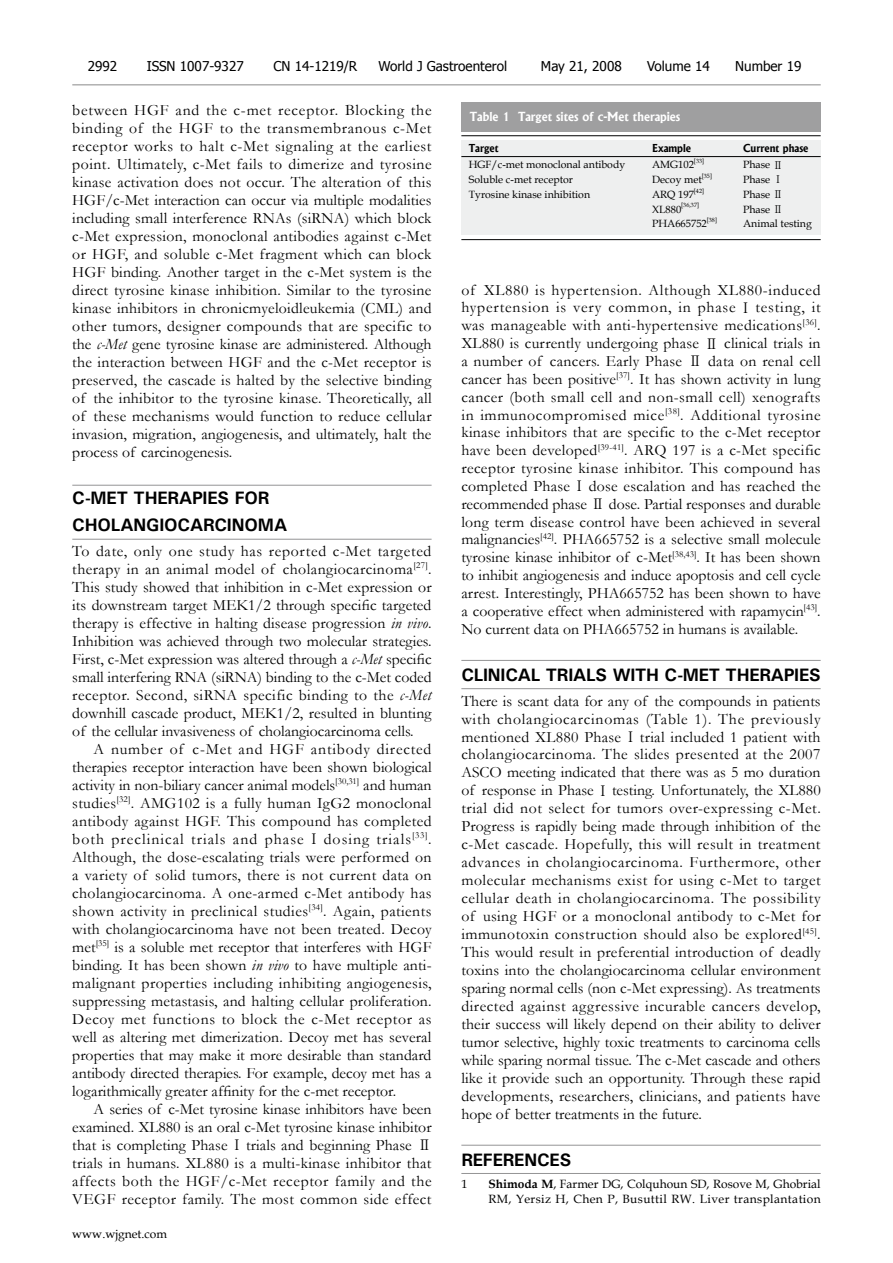
<style>
.page{position:relative;width:893px;height:1263px;background:#fff}
.page>*{position:absolute;margin:0;border:0;box-sizing:border-box;transform-origin:0 0}
.t1{font:700 18px/27px "Univers";letter-spacing:-.01em;color:#000}
.t2{font:15.75px/18px "Garamond";color:#000;text-align:justify}
.t3{font:13.5px "Tahoma";color:#000}
.t4{font:12px/15px "Book Antiqua";letter-spacing:.035em;color:#000}
.t5{font:700 12px "Albertus";color:#fff}
.t6{font:12px "Book Antiqua";color:#000}
.t7{font:10.5px "Book Antiqua";color:#000}
.t8{font:700 10.5px "Albertus";color:#000}
.t9{font:6.15px "Book Antiqua";color:#000}
.s1{font-style:italic}
.s2{font-family:"Koz Min Pro";font-size:14.25px}
.s3{font-family:"Koz Min Pro"}
.s4{font-weight:700}
</style>
<div class="page">
<hr style="left:72px;top:85px;width:749px;height:1px;background:#898989">
<div style="left:461px;top:102px;width:360px;height:29px;background:#9f9fa0"></div>
<div style="left:461px;top:140px;width:360px;height:95px;background:#eeefef"></div>
<hr style="left:461px;top:135px;width:360px;height:1px;background:#000">
<hr style="left:461px;top:156px;width:360px;height:1px;background:#000">
<hr style="left:461px;top:239px;width:360px;height:1px;background:#000">
<hr style="left:72px;top:485px;width:360px;height:1px;background:#949495">
<hr style="left:72px;top:539px;width:360px;height:1px;background:#949495">
<hr style="left:461px;top:660px;width:360px;height:1px;background:#949495">
<hr style="left:461px;top:688px;width:360px;height:1px;background:#949495">
<hr style="left:461px;top:1145px;width:360px;height:1px;background:#949495">
<hr style="left:461px;top:1173px;width:360px;height:1px;background:#949495">
<p class="t3" style="left:88px;top:57px;width:31px">2992</p>
<p class="t3" style="left:147px;top:57px;width:98px">ISSN 1007-9327</p>
<p class="t3" style="left:273px;top:57px;width:86px">CN 14-1219/R</p>
<p class="t3" style="left:378px;top:57px;width:130px">World J Gastroenterol</p>
<p class="t3" style="left:541px;top:57px;width:82px">May 21, 2008</p>
<p class="t3" style="left:647px;top:57px;width:64px">Volume 14</p>
<p class="t3" style="left:735px;top:57px;width:68px">Number 19</p>
<p class="t2" style="left:72px;top:101px;width:361px">between HGF and the c-met receptor. Blocking the binding of the HGF to the transmembranous c-Met receptor works to halt c-Met signaling at the earliest point. Ultimately, c-Met fails to dimerize and tyrosine kinase activation does not occur. The alteration of this HGF/c-Met interaction can occur via multiple modalities including small interference RNAs (siRNA) which block c-Met expression, monoclonal antibodies against c-Met or HGF, and soluble c-Met fragment which can block HGF binding. Another target in the c-Met system is the direct tyrosine kinase inhibition. Similar to the tyrosine kinase inhibitors in chronicmyeloidleukemia (CML) and other tumors, designer compounds that are specific to the <span class="s1">c-Met</span> gene tyrosine kinase are administered. Although the interaction between HGF and the c-Met receptor is preserved, the cascade is halted by the selective binding of the inhibitor to the tyrosine kinase. Theoretically, all of these mechanisms would function to reduce cellular invasion, migration, angiogenesis, and ultimately, halt the process of carcinogenesis.</p>
<p class="t1" style="left:72px;top:484px;width:217px">C-MET THERAPIES FOR<br>CHOLANGIOCARCINOMA</p>
<p class="t2" style="left:72px;top:542px;width:361px">To date, only one study has reported c-Met targeted therapy in an animal model of cholangiocarcinoma<sup>[27]</sup>.<br>This study showed that inhibition in c-Met expression or its downstream target MEK1/2 through specific targeted therapy is effective in halting disease progression <span class="s1">in vivo</span>.<br>Inhibition was achieved through two molecular strategies.<br>First, c-Met expression was altered through a <span class="s1">c-Met</span> specific small interfering RNA (siRNA) binding to the c-Met coded receptor. Second, siRNA specific binding to the <span class="s1">c-Met </span>downhill cascade product, MEK1/2, resulted in blunting of the cellular invasiveness of cholangiocarcinoma cells.</p>
<p class="t2" style="left:72px;top:740px;width:361px;text-indent:21px">A number of c-Met and HGF antibody directed therapies receptor interaction have been shown biological activity in non-biliary cancer animal models<sup>[30,31]</sup> and human studies<sup>[32]</sup>. AMG102 is a fully human IgG2 monoclonal antibody against HGF. This compound has completed both preclinical trials and phase <span class="s2">Ⅰ</span> dosing trials<sup>[33]</sup>.<br>Although, the dose-escalating trials were performed on a variety of solid tumors, there is not current data on cholangiocarcinoma. A one-armed c-Met antibody has shown activity in preclinical studies<sup>[34]</sup>. Again, patients with cholangiocarcinoma have not been treated. Decoy met<sup>[35]</sup> is a soluble met receptor that interferes with HGF binding. It has been shown <span class="s1">in vivo</span> to have multiple anti&shy;malignant properties including inhibiting angiogenesis, suppressing metastasis, and halting cellular proliferation.<br>Decoy met functions to block the c-Met receptor as well as altering met dimerization. Decoy met has several properties that may make it more desirable than standard antibody directed therapies. For example, decoy met has a logarithmically greater affinity for the c-met receptor.</p>
<p class="t2" style="left:72px;top:1100px;width:361px;text-indent:21px">A series of c-Met tyrosine kinase inhibitors have been examined. XL880 is an oral c-Met tyrosine kinase inhibitor that is completing Phase<span class="s2">Ⅰ</span>trials and beginning Phase <span class="s2">Ⅱ </span>trials in humans. XL880 is a multi-kinase inhibitor that affects both the HGF/c-Met receptor family and the VEGF receptor family. The most common side effect</p>
<p class="t6" style="left:72px;top:1225px;width:96px">www.wjgnet.com</p>
<p class="t5" style="left:470px;top:109px;width:212px">Table 1 Target sites of c-Met therapies</p>
<p class="t8" style="left:469px;top:142px;width:31px">Target</p>
<p class="t8" style="left:652px;top:142px;width:40px">Example</p>
<p class="t8" style="left:743px;top:142px;width:67px">Current phase</p>
<p class="t7" style="left:469px;top:157px;width:158px">HGF/c-met monoclonal antibody</p>
<p class="t7" style="left:652px;top:157px;width:43px">AMG102</p>
<p class="t9" style="left:694px;top:157px;width:12px">[33]</p>
<p class="t7" style="left:743px;top:157px;width:42px">Phase <span class="s3">Ⅱ</span></p>
<p class="t7" style="left:469px;top:172px;width:106px">Soluble c-met receptor</p>
<p class="t7" style="left:652px;top:172px;width:51px">Decoy met</p>
<p class="t9" style="left:702px;top:171px;width:12px">[35]</p>
<p class="t7" style="left:743px;top:172px;width:42px">Phase <span class="s3">Ⅰ</span></p>
<p class="t7" style="left:469px;top:187px;width:123px">Tyrosine kinase inhibition</p>
<p class="t7" style="left:652px;top:187px;width:43px">ARQ 197</p>
<p class="t9" style="left:694px;top:186px;width:12px">[42]</p>
<p class="t7" style="left:743px;top:187px;width:42px">Phase <span class="s3">Ⅱ</span></p>
<p class="t7" style="left:652px;top:202px;width:31px">XL880</p>
<p class="t9" style="left:681px;top:201px;width:19px">[36,37]</p>
<p class="t7" style="left:743px;top:202px;width:42px">Phase <span class="s3">Ⅱ</span></p>
<p class="t7" style="left:652px;top:216px;width:56px">PHA665752</p>
<p class="t9" style="left:707px;top:216px;width:12px">[38]</p>
<p class="t7" style="left:743px;top:216px;width:70px">Animal testing</p>
<p class="t2" style="left:461px;top:280px;width:361px">of XL880 is hypertension. Although XL880-induced hypertension is very common, in phase <span class="s2">Ⅰ</span> testing, it was manageable with anti-hypertensive medications<sup>[36]</sup>.<br>XL880 is currently undergoing phase <span class="s2">Ⅱ</span> clinical trials in a number of cancers. Early Phase <span class="s2">Ⅱ</span> data on renal cell cancer has been positive<sup>[37]</sup>. It has shown activity in lung cancer (both small cell and non-small cell) xenografts in immunocompromised mice<sup>[38]</sup>. Additional tyrosine kinase inhibitors that are specific to the c-Met receptor have been developed<sup>[39-41]</sup>. ARQ 197 is a c-Met specific receptor tyrosine kinase inhibitor. This compound has completed Phase<span class="s2">Ⅰ</span>dose escalation and has reached the recommended phase <span class="s2">Ⅱ</span> dose. Partial responses and durable long term disease control have been achieved in several malignancies<sup>[42]</sup>. PHA665752 is a selective small molecule tyrosine kinase inhibitor of c-Met<sup>[38,43]</sup>. It has been shown to inhibit angiogenesis and induce apoptosis and cell cycle arrest. Interestingly, PHA665752 has been shown to have a cooperative effect when administered with rapamycin<sup>[43]</sup>.<br>No current data on PHA665752 in humans is available.</p>
<p class="t1" style="left:461px;top:661px;width:361px">CLINICAL TRIALS WITH C-MET THERAPIES</p>
<p class="t2" style="left:461px;top:691px;width:361px">There is scant data for any of the compounds in patients with cholangiocarcinomas (Table 1). The previously mentioned XL880 Phase<span class="s2">Ⅰ</span>trial included 1 patient with cholangiocarcinoma. The slides presented at the 2007<br>ASCO meeting indicated that there was as 5 mo duration of response in Phase<span class="s2">Ⅰ</span>testing. Unfortunately, the XL880 trial did not select for tumors over-expressing c-Met.<br>Progress is rapidly being made through inhibition of the c-Met cascade. Hopefully, this will result in treatment advances in cholangiocarcinoma. Furthermore, other molecular mechanisms exist for using c-Met to target cellular death in cholangiocarcinoma. The possibility of using HGF or a monoclonal antibody to c-Met for immunotoxin construction should also be explored<sup>[45]</sup>.<br>This would result in preferential introduction of deadly toxins into the cholangiocarcinoma cellular environment sparing normal cells (non c-Met expressing). As treatments directed against aggressive incurable cancers develop, their success will likely depend on their ability to deliver tumor selective, highly toxic treatments to carcinoma cells while sparing normal tissue. The c-Met cascade and others like it provide such an opportunity. Through these rapid developments, researchers, clinicians, and patients have hope of better treatments in the future.</p>
<p class="t1" style="left:461px;top:1146px;width:111px">REFERENCES</p>
<p class="t6" style="left:461px;top:1175px;width:7px">1</p>
<p class="t4" style="left:488px;top:1176px;width:334px"><span class="s4">Shimoda M</span>, Farmer DG, Colquhoun SD, Rosove M, Ghobrial<br>RM, Yersiz H, Chen P, Busuttil RW. Liver transplantation</p>
</div>
